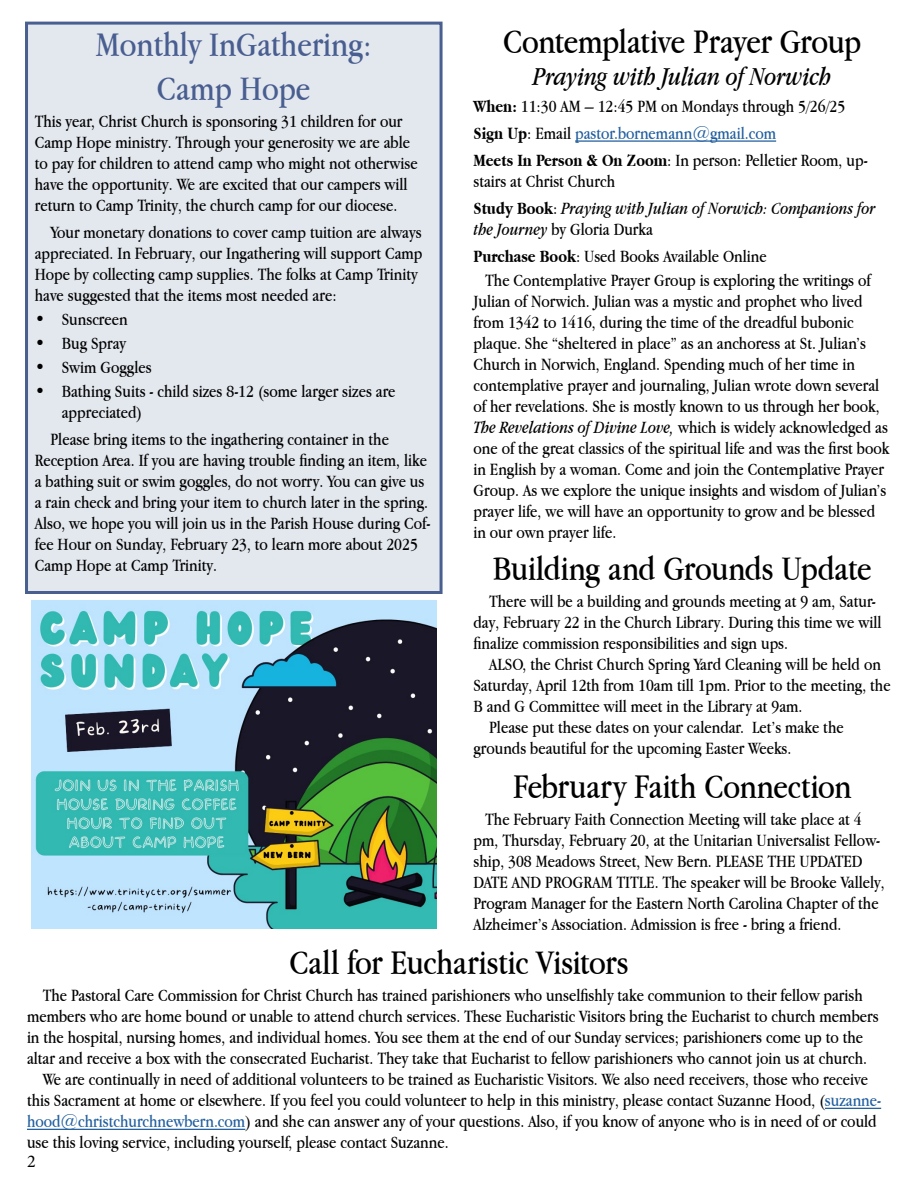
<style>
.page{position:relative;width:918px;height:1188px;background:#fff}
.page>*{position:absolute;margin:0;border:0;box-sizing:border-box;transform-origin:0 0}
.t1{font:36px "Apple Garamond";letter-spacing:-.01em;color:#000}
.t2{font:36px/43.2px "Apple Garamond";color:#495e90;text-align:center}
.t3{font:italic 27px "Apple Garamond";letter-spacing:-.005em;color:#000}
.t4{font:18px/21px "Apple Garamond";color:#000}
.t5{font:italic 18px/27px "Apple Garamond";color:#000}
.t6{font:18px "Minion Pro";color:#000}
.s1{font-weight:700}
.s2{color:#215e9e}
.s3{font-style:normal}
.s4{font-weight:700;font-style:normal}
.s5{font-style:italic}
</style>
<div class="page">
<hr style="left:575px;top:140px;width:201px;height:2px;background:#215e9e">
<div style="left:27px;top:23px;width:414px;height:569px;background:#e3e7ee"></div>
<div style="left:25px;top:22px;width:418px;height:572px;border:3px solid #495f90"></div>
<hr style="left:825px;top:1108px;width:56px;height:1px;background:#215e9e">
<hr style="left:27px;top:1129px;width:218px;height:1px;background:#215e9e">
<img style="left:32px;top:600px;width:404px;height:328px">
<h1 class="t2" style="left:96px;top:22px;width:277px">Monthly InGathering:<br>Camp Hope</h1>
<p class="t4" style="left:35px;top:110px;width:384px">This year, Christ Church is sponsoring 31 children for our Camp Hope ministry. Through your generosity we are able to pay for children to attend camp who might not otherwise have the opportunity. We are excited that our campers will return to Camp Trinity, the church camp for our diocese.</p>
<p class="t4" style="left:35px;top:221px;width:389px;text-indent:16px">Your monetary donations to cover camp tuition are always appreciated. In February, our Ingathering will support Camp Hope by collecting camp supplies. The folks at Camp Trinity have suggested that the items most needed are:</p>
<p class="t4" style="left:35px;top:308px;width:94px">• Sunscreen</p>
<p class="t4" style="left:35px;top:332px;width:93px">• Bug Spray</p>
<p class="t4" style="left:35px;top:356px;width:118px">• Swim Goggles</p>
<p class="t4" style="left:62px;top:380px;width:335px;text-indent:-27px">• Bathing Suits - child sizes 8-12 (some larger sizes are appreciated)</p>
<p class="t4" style="left:35px;top:428px;width:397px;text-indent:16px">Please bring items to the ingathering container in the Reception Area. If you are having trouble finding an item, like a bathing suit or swim goggles, do not worry. You can give us a rain check and bring your item to church later in the spring.<br>Also, we hope you will join us in the Parish House during Cof&shy;fee Hour on Sunday, February 23, to learn more about 2025<br>Camp Hope at Camp Trinity.</p>
<h1 class="t1" style="left:503px;top:20px;width:360px">Contemplative Prayer Group</h1>
<h2 class="t3" style="left:533px;top:61px;width:300px">Praying with Julian of Norwich</h2>
<p class="t4" style="left:473px;top:92px;width:396px;line-height:27px"><span class="s1">When:</span> 11:30 AM – 12:45 PM on Mondays through 5/26/25<br><span class="s1">Sign Up</span>: Email <span class="s2">pastor.bornemann@gmail.com<br></span><span class="s1">Meets In Person &amp; On Zoom</span>: In person: Pelletier Room, up-</p>
<p class="t5" style="left:473px;top:168px;width:404px"><span class="s3">stairs at Christ Church<br></span><span class="s4">Study Book</span><span class="s3">:</span> Praying with Julian of Norwich: Companions for</p>
<p class="t4" style="left:473px;top:215px;width:295px;line-height:27px"><span class="s5">the Journey</span> by Gloria Durka<br><span class="s1">Purchase Book</span>: Used Books Available Online</p>
<p class="t4" style="left:473px;top:269px;width:417px;text-indent:12px">The Contemplative Prayer Group is exploring the writings of Julian of Norwich. Julian was a mystic and prophet who lived from 1342 to 1416, during the time of the dreadful bubonic plaque. She “sheltered in place” as an anchoress at St. Julian’s Church in Norwich, England. Spending much of her time in contemplative prayer and journaling, Julian wrote down several of her revelations. She is mostly known to us through her book, <span class="s5">The Revelations of Divine Love,</span> which is widely acknowledged as one of the great classics of the spiritual life and was the first book in English by a woman. Come and join the Contemplative Prayer Group. As we explore the unique insights and wisdom of Julian’s prayer life, we will have an opportunity to grow and be blessed in our own prayer life.</p>
<h1 class="t1" style="left:493px;top:547px;width:380px">Building and Grounds Update</h1>
<p class="t4" style="left:473px;top:590px;width:410px;text-indent:16px">There will be a building and grounds meeting at 9 am, Satur&shy;day, February 22 in the Church Library. During this time we will finalize commission responsibilities and sign ups.</p>
<p class="t4" style="left:489px;top:654px;width:393px">ALSO, the Christ Church Spring Yard Cleaning will be held on</p>
<p class="t4" style="left:473px;top:675px;width:419px">Saturday, April 12th from 10am till 1pm. Prior to the meeting, the</p>
<p class="t4" style="left:473px;top:696px;width:331px">B and G Committee will meet in the Library at 9am.</p>
<p class="t4" style="left:489px;top:717px;width:356px">Please put these dates on your calendar. Let’s make the</p>
<p class="t4" style="left:473px;top:738px;width:320px">grounds beautiful for the upcoming Easter Weeks.</p>
<h1 class="t1" style="left:513px;top:765px;width:340px">February Faith Connection</h1>
<p class="t4" style="left:473px;top:808px;width:413px;text-indent:12px">The February Faith Connection Meeting will take place at 4 pm, Thursday, February 20, at the Unitarian Universalist Fellow&shy;ship, 308 Meadows Street, New Bern. PLEASE THE UPDATED DATE AND PROGRAM TITLE. The speaker will be Brooke Vallely, Program Manager for the Eastern North Carolina Chapter of the Alzheimer’s Association. Admission is free - bring a friend.</p>
<h1 class="t1" style="left:289px;top:941px;width:341px">Call for Eucharistic Visitors</h1>
<p class="t4" style="left:43px;top:985px;width:822px">The Pastoral Care Commission for Christ Church has trained parishioners who unselfishly take communion to their fellow parish</p>
<p class="t4" style="left:27px;top:1006px;width:853px">members who are home bound or unable to attend church services. These Eucharistic Visitors bring the Eucharist to church members</p>
<p class="t4" style="left:27px;top:1027px;width:838px">in the hospital, nursing homes, and individual homes. You see them at the end of our Sunday services; parishioners come up to the</p>
<p class="t4" style="left:27px;top:1048px;width:842px">altar and receive a box with the consecrated Eucharist. They take that Eucharist to fellow parishioners who cannot join us at church.</p>
<p class="t4" style="left:43px;top:1069px;width:827px">We are continually in need of additional volunteers to be trained as Eucharistic Visitors. We also need receivers, those who receive</p>
<p class="t4" style="left:27px;top:1090px;width:856px">this Sacrament at home or elsewhere. If you feel you could volunteer to help in this ministry, please contact Suzanne Hood, (<span class="s2">suzanne-</span></p>
<p class="t4" style="left:27px;top:1111px;width:851px"><span class="s2">hood@christchurchnewbern.com</span>) and she can answer any of your questions. Also, if you know of anyone who is in need of or could</p>
<p class="t4" style="left:27px;top:1132px;width:423px">use this loving service, including yourself, please contact Suzanne.</p>
<p class="t6" style="left:27px;top:1150px;width:10px">2</p>
</div>
